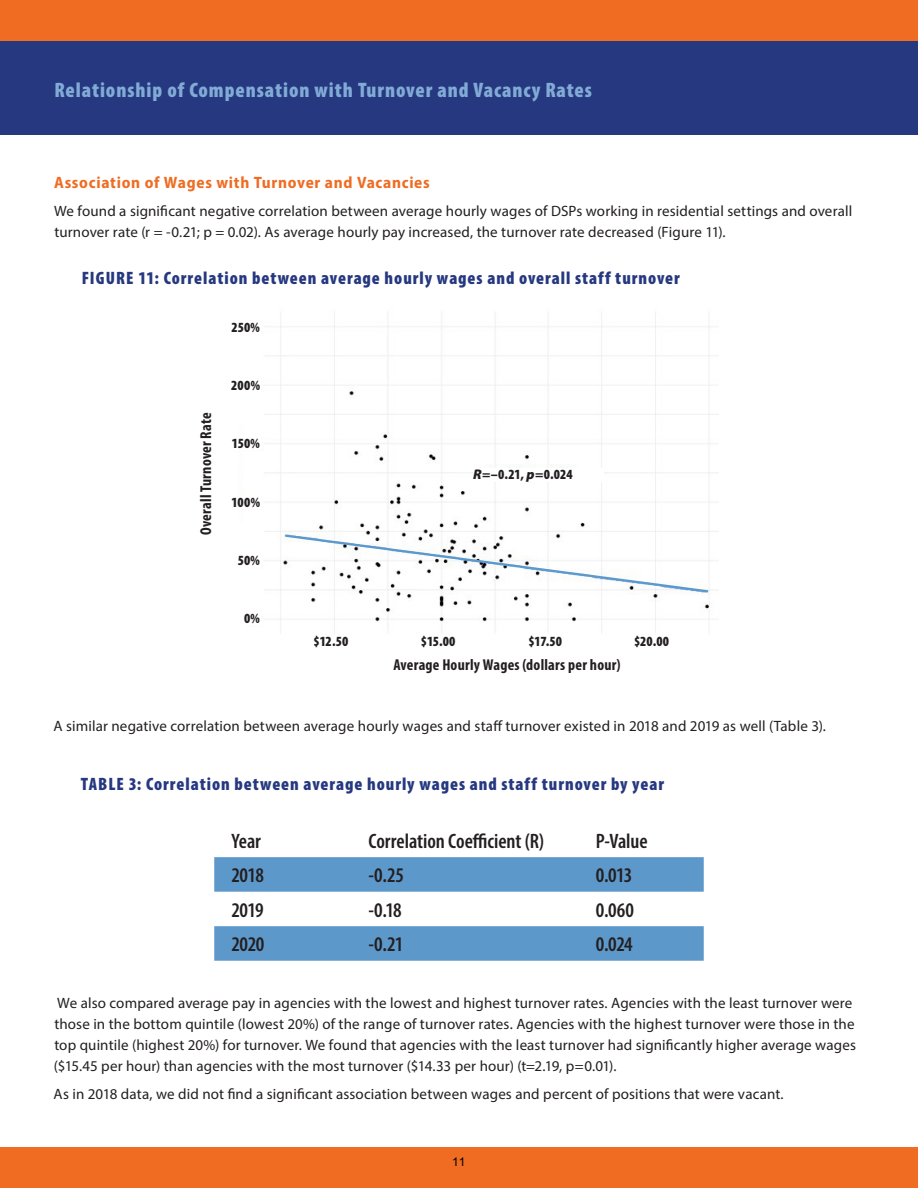
<style>
.page{position:relative;width:918px;height:1188px;background:#fff}
.page>*{position:absolute;margin:0;border:0;box-sizing:border-box;transform-origin:0 0}
.t1{font:900 condensed 21px "Myriad Pro";letter-spacing:.045em;color:#81abd6}
.t2{font:600 condensed 20.85px "Myriad Pro";letter-spacing:-.005em;color:#231f20}
.t3{font:900 condensed 18px "Myriad Pro";letter-spacing:.055em;color:#26387f}
.t4{font:700 semi-condensed 16.5px "Myriad Pro";letter-spacing:.045em;color:#ef6c22}
.t5{font:700 condensed 15.75px "Myriad Pro";letter-spacing:.015em;color:#231f20}
.t6{font:15px/21px "Myriad Pro";letter-spacing:.01em;color:#231f20}
.t7{font:900 condensed 14.1px "Myriad Pro";letter-spacing:.005em;color:#231f20}
.t8{font:12px "Arial";color:#000}
.s1{font-style:italic;font-stretch:normal}
</style>
<div class="page">
<div style="left:0;top:0;width:918px;height:135px;background:#26387f"></div>
<div style="left:0;top:1148px;width:918px;height:40px;background:#ef6c22"></div>
<div style="left:0;top:0;width:918px;height:40px;background:#ef6c22"></div>
<svg style="left:214px;top:857px;width:490px;height:104px;fill:#5d98cb"></svg>
<img style="left:246px;top:312px;width:473px;height:323px">
<svg style="left:283px;top:533px;width:428px;height:61px"></svg>
<div style="left:218px;top:612px;width:42px;height:13px;background:#fff"></div>
<div style="left:218px;top:554px;width:42px;height:12px;background:#fff"></div>
<div style="left:218px;top:496px;width:42px;height:12px;background:#fff"></div>
<div style="left:218px;top:438px;width:42px;height:12px;background:#fff"></div>
<div style="left:218px;top:380px;width:42px;height:12px;background:#fff"></div>
<div style="left:218px;top:321px;width:42px;height:13px;background:#fff"></div>
<div style="left:473px;top:468px;width:131px;height:14px;background:#fff"></div>
<p class="t1" style="left:55px;top:76px;width:539px">Relationship of Compensation with Turnover and Vacancy Rates</p>
<p class="t4" style="left:54px;top:172px;width:377px">Association of Wages with Turnover and Vacancies</p>
<p class="t6" style="left:54px;top:200px;width:800px">We found a significant negative correlation between average hourly wages of DSPs working in residential settings and overall turnover rate (r = -0.21; p = 0.02). As average hourly pay increased, the turnover rate decreased (Figure 11).</p>
<p class="t3" style="left:82px;top:266px;width:600px">FIGURE 11: Correlation between average hourly wages and overall staff turnover</p>
<p class="t7" style="left:232px;top:318px;width:30px">250%</p>
<p class="t5" style="left:196px;top:535px;width:124px;rotate:-90deg">Overall Turnover Rate</p>
<p class="t7" style="left:231px;top:376px;width:30px">200%</p>
<p class="t7" style="left:232px;top:435px;width:30px">150%</p>
<p class="t7" style="left:232px;top:493px;width:30px">100%</p>
<p class="t7" style="left:238px;top:551px;width:24px">50%</p>
<p class="t7" style="left:244px;top:609px;width:17px">0%</p>
<p class="t7" style="left:473px;top:465px;width:101px"><span class="s1">R</span>=–0.21, <span class="s1">p</span>=0.024</p>
<p class="t7" style="left:314px;top:632px;width:36px">$12.50</p>
<p class="t7" style="left:421px;top:632px;width:36px">$15.00</p>
<p class="t7" style="left:529px;top:632px;width:35px">$17.50</p>
<p class="t7" style="left:634px;top:632px;width:37px">$20.00</p>
<p class="t5" style="left:393px;top:655px;width:229px">Average Hourly Wages (dollars per hour)</p>
<p class="t6" style="left:54px;top:715px;width:774px">A similar negative correlation between average hourly wages and staff turnover existed in 2018 and 2019 as well (Table 3).</p>
<p class="t3" style="left:81px;top:772px;width:585px">TABLE 3: Correlation between average hourly wages and staff turnover by year</p>
<p class="t2" style="left:231px;top:828px;width:31px">Year</p>
<p class="t2" style="left:369px;top:828px;width:177px">Correlation Coefficient (R)</p>
<p class="t2" style="left:596px;top:828px;width:53px">P-Value</p>
<p class="t2" style="left:231px;top:863px;width:34px">2018</p>
<p class="t2" style="left:369px;top:863px;width:37px">-0.25</p>
<p class="t2" style="left:596px;top:863px;width:38px">0.013</p>
<p class="t2" style="left:231px;top:897px;width:34px">2019</p>
<p class="t2" style="left:369px;top:897px;width:35px">-0.18</p>
<p class="t2" style="left:596px;top:897px;width:39px">0.060</p>
<p class="t2" style="left:231px;top:932px;width:35px">2020</p>
<p class="t2" style="left:369px;top:932px;width:36px">-0.21</p>
<p class="t2" style="left:596px;top:932px;width:38px">0.024</p>
<p class="t6" style="left:54px;top:993px;width:804px">We also compared average pay in agencies with the lowest and highest turnover rates. Agencies with the least turnover were those in the bottom quintile (lowest 20%) of the range of turnover rates. Agencies with the highest turnover were those in the top quintile (highest 20%) for turnover. We found that agencies with the least turnover had significantly higher average wages ($15.45 per hour) than agencies with the most turnover ($14.33 per hour) (t=2.19, p=0.01).</p>
<p class="t6" style="left:54px;top:1083px;width:732px">As in 2018 data, we did not find a significant association between wages and percent of positions that were vacant.</p>
<p class="t8" style="left:452px;top:1154px;width:15px">11</p>
</div>
